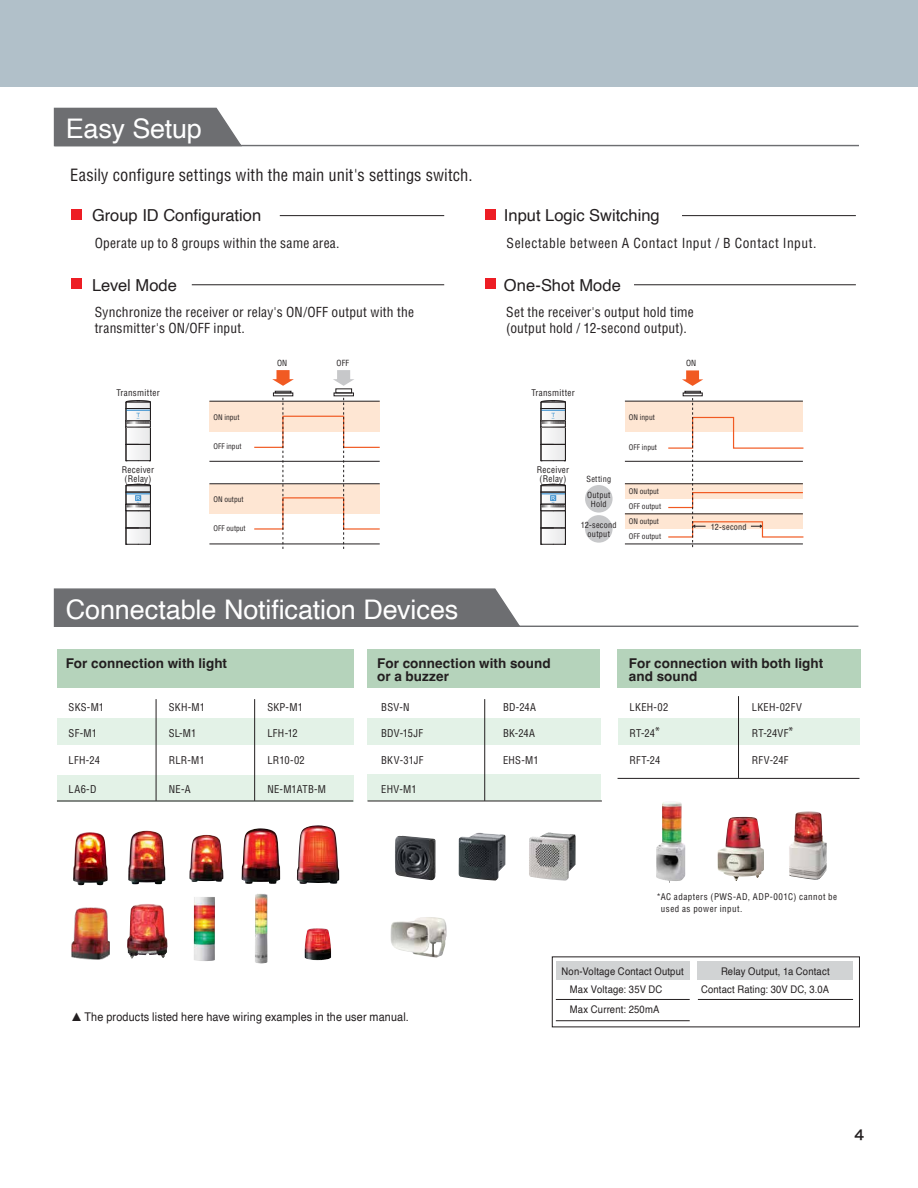
<style>
.page{position:relative;width:918px;height:1188px;background:#fff}
.page>*{position:absolute;margin:0;border:0;box-sizing:border-box;transform-origin:0 0}
.t1{font:27px "Helvetica";letter-spacing:-.005em;color:#fff}
.t2{font:16.5px "Helvetica";color:#231f20}
.t3{font:condensed 16.5px "Helvetica";letter-spacing:.005em;color:#231f20}
.t4{font:condensed 13.5px/16.5px "Helvetica";letter-spacing:.015em;color:#231f20}
.t5{font:700 13.5px/13.5px "Helvetica";letter-spacing:.005em;color:#231f20}
.t6{font:condensed 13.5px "Helvetica";letter-spacing:.04em;color:#231f20}
.t7{font:13.5px "Hiragino Sans W6";color:#231f20}
.t8{font:12px "Helvetica";letter-spacing:.015em;color:#231f20;scale:.9 1}
.t9{font:condensed 10.5px "Helvetica";letter-spacing:.02em;color:#231f20}
.t10{font:10.5px/18.3px "Helvetica";letter-spacing:.02em;color:#231f20;scale:.9 1}
.t11{font:condensed 9px/11.7px "Helvetica";letter-spacing:.055em;color:#231f20}
.t12{font:condensed 9px/9px "Helvetica";letter-spacing:.035em;color:#231f20;text-align:center}
.t13{font:condensed 8.25px/9px "Helvetica";letter-spacing:.03em;color:#231f20;text-align:center}
.t14{font:condensed 7.5px/15px "Helvetica";color:#231f20}
.s1{font-family:"Koz Go Pr 6 N";font-stretch:normal}
</style>
<div class="page">
<div style="left:368px;top:718px;width:233px;height:27px;background:#e3f2e7"></div>
<div style="left:368px;top:774px;width:233px;height:27px;background:#e3f2e7"></div>
<div style="left:618px;top:718px;width:241px;height:27px;background:#e3f2e7"></div>
<div style="left:57px;top:718px;width:296px;height:27px;background:#e3f2e7"></div>
<div style="left:57px;top:775px;width:296px;height:26px;background:#e3f2e7"></div>
<div style="left:53px;top:588px;width:468px;height:39px;background:#6d6e71"></div>
<hr style="left:55px;top:626px;width:803px;height:1px;background:#6d6e71">
<hr style="left:280px;top:215px;width:164px;height:1px;background:#231f20">
<div style="left:71px;top:210px;width:10px;height:10px;background:#ed1d24"></div>
<hr style="left:192px;top:284px;width:252px;height:1px;background:#231f20">
<div style="left:71px;top:278px;width:10px;height:11px;background:#ed1d24"></div>
<hr style="left:682px;top:215px;width:174px;height:1px;background:#231f20">
<div style="left:485px;top:210px;width:11px;height:10px;background:#ed1d24"></div>
<hr style="left:634px;top:284px;width:222px;height:1px;background:#231f20">
<div style="left:485px;top:278px;width:11px;height:11px;background:#ed1d24"></div>
<svg style="left:53px;top:107px;width:190px;height:40px"></svg>
<hr style="left:55px;top:145px;width:804px;height:1px;background:#6d6e71">
<div style="left:0;top:0;width:918px;height:87px;background:#b1c0c9"></div>
<div style="left:209px;top:484px;width:171px;height:29px;background:#fee6d3"></div>
<hr style="left:209px;top:484px;width:171px;height:1px;background:#231f20">
<hr style="left:209px;top:544px;width:171px;height:1px;background:#231f20">
<div style="left:209px;top:401px;width:171px;height:31px;background:#fee6d3"></div>
<hr style="left:209px;top:401px;width:171px;height:1px;background:#231f20">
<hr style="left:209px;top:461px;width:171px;height:1px;background:#231f20">
<svg style="left:253px;top:370px;width:127px;height:179px"></svg>
<svg style="left:541px;top:400px;width:25px;height:62px"></svg>
<svg style="left:543px;top:423px;width:20px;height:2px"></svg>
<svg style="left:541px;top:484px;width:25px;height:61px"></svg>
<svg style="left:126px;top:400px;width:25px;height:62px"></svg>
<svg style="left:128px;top:423px;width:20px;height:2px"></svg>
<svg style="left:126px;top:484px;width:25px;height:61px"></svg>
<div style="left:625px;top:401px;width:178px;height:30px;background:#fee6d3"></div>
<hr style="left:625px;top:401px;width:178px;height:1px;background:#231f20">
<hr style="left:625px;top:461px;width:178px;height:1px;background:#231f20">
<div style="left:625px;top:484px;width:178px;height:15px;background:#fee6d3"></div>
<div style="left:625px;top:514px;width:178px;height:15px;background:#fee6d3"></div>
<hr style="left:625px;top:484px;width:178px;height:1px;background:#231f20">
<hr style="left:625px;top:544px;width:178px;height:1px;background:#231f20">
<hr style="left:625px;top:514px;width:178px;height:1px;background:#231f20">
<svg style="left:667px;top:370px;width:137px;height:178px"></svg>
<div style="left:585px;top:485px;width:28px;height:28px;background:#c7c8ca;border-radius:50%"></div>
<div style="left:585px;top:515px;width:28px;height:28px;background:#c7c8ca;border-radius:50%"></div>
<div style="left:57px;top:649px;width:296px;height:39px;background:#b5d3bb"></div>
<hr style="left:156px;top:699px;width:1px;height:102px;background:#231f20">
<hr style="left:254px;top:699px;width:1px;height:102px;background:#231f20">
<hr style="left:57px;top:801px;width:296px;height:1px;background:#231f20">
<div style="left:368px;top:649px;width:232px;height:39px;background:#b5d3bb"></div>
<hr style="left:484px;top:699px;width:1px;height:102px;background:#231f20">
<hr style="left:368px;top:801px;width:234px;height:1px;background:#231f20">
<div style="left:617px;top:649px;width:243px;height:39px;background:#b5d3bb"></div>
<hr style="left:738px;top:696px;width:1px;height:82px;background:#231f20">
<hr style="left:618px;top:778px;width:241px;height:1px;background:#231f20">
<img style="left:395px;top:836px;width:41px;height:44px">
<img style="left:242px;top:828px;width:38px;height:56px">
<img style="left:656px;top:802px;width:29px;height:81px">
<img style="left:717px;top:817px;width:47px;height:64px">
<img style="left:390px;top:917px;width:57px;height:41px">
<img style="left:73px;top:832px;width:35px;height:53px">
<img style="left:127px;top:904px;width:41px;height:55px">
<img style="left:305px;top:928px;width:26px;height:32px">
<img style="left:189px;top:835px;width:34px;height:47px">
<img style="left:128px;top:831px;width:37px;height:53px">
<img style="left:297px;top:825px;width:42px;height:59px">
<img style="left:71px;top:907px;width:39px;height:52px">
<img style="left:194px;top:897px;width:21px;height:64px">
<img style="left:255px;top:894px;width:13px;height:70px">
<img style="left:459px;top:833px;width:47px;height:48px">
<img style="left:529px;top:833px;width:47px;height:48px">
<img style="left:789px;top:811px;width:38px;height:69px">
<div style="left:556px;top:961px;width:134px;height:19px;background:#d1d3d4"></div>
<hr style="left:556px;top:999px;width:134px;height:1px;background:#231f20">
<hr style="left:556px;top:1020px;width:134px;height:1px;background:#231f20">
<div style="left:698px;top:961px;width:155px;height:19px;background:#d1d3d4"></div>
<hr style="left:698px;top:999px;width:155px;height:1px;background:#231f20">
<h1 class="t1" style="left:66px;top:108px;width:138px">Easy Setup</h1>
<p class="t3" style="left:70px;top:164px;width:404px">Easily configure settings with the main unit's settings switch.</p>
<p class="t2" style="left:92px;top:203px;width:171px">Group ID Configuration</p>
<p class="t2" style="left:504px;top:203px;width:157px">Input Logic Switching</p>
<p class="t4" style="left:95px;top:234px;width:246px">Operate up to 8 groups within the same area.</p>
<p class="t6" style="left:507px;top:234px;width:311px">Selectable between A Contact Input / B Contact Input.</p>
<p class="t2" style="left:92px;top:272px;width:86px">Level Mode</p>
<p class="t2" style="left:504px;top:272px;width:118px">One-Shot Mode</p>
<p class="t4" style="left:95px;top:304px;width:321px">Synchronize the receiver or relay's ON/OFF output with the transmitter's ON/OFF input.</p>
<p class="t4" style="left:506px;top:304px;width:189px">Set the receiver's output hold time (output hold / 12-second output).</p>
<p class="t12" style="left:116px;top:389px;width:45px">Transmitter</p>
<p class="t12" style="left:122px;top:465px;width:34px">Receiver (Relay)</p>
<p class="t14" style="left:213px;top:410px;width:28px">ON input</p>
<p class="t14" style="left:213px;top:439px;width:30px">OFF input</p>
<p class="t14" style="left:213px;top:491px;width:32px">ON output</p>
<p class="t14" style="left:213px;top:521px;width:34px">OFF output</p>
<p class="t13" style="left:277px;top:358px;width:12px">ON</p>
<p class="t13" style="left:337px;top:358px;width:14px">OFF</p>
<p class="t12" style="left:531px;top:389px;width:45px">Transmitter</p>
<p class="t12" style="left:537px;top:465px;width:34px">Receiver (Relay)</p>
<p class="t13" style="left:586px;top:474px;width:26px">Setting</p>
<p class="t13" style="left:587px;top:490px;width:25px">Output<br>Hold</p>
<p class="t13" style="left:581px;top:521px;width:37px">12-second output</p>
<p class="t13" style="left:686px;top:359px;width:12px">ON</p>
<p class="t14" style="left:629px;top:409px;width:28px">ON input</p>
<p class="t14" style="left:629px;top:440px;width:30px">OFF input</p>
<p class="t14" style="left:629px;top:483px;width:34px">ON output<br>OFF output</p>
<p class="t14" style="left:629px;top:514px;width:34px">ON output<br>OFF output</p>
<p class="t13" style="left:711px;top:523px;width:37px">12-second</p>
<h1 class="t1" style="left:66px;top:589px;width:394px">Connectable Notification Devices</h1>
<p class="t5" style="left:66px;top:658px;width:163px">For connection with light</p>
<p class="t9" style="left:69px;top:700px;width:37px">SKS-M1</p>
<p class="t9" style="left:169px;top:700px;width:38px">SKH-M1</p>
<p class="t9" style="left:267px;top:700px;width:37px">SKP-M1</p>
<p class="t9" style="left:69px;top:727px;width:30px">SF-M1</p>
<p class="t9" style="left:169px;top:727px;width:29px">SL-M1</p>
<p class="t9" style="left:267px;top:727px;width:32px">LFH-12</p>
<p class="t9" style="left:69px;top:754px;width:33px">LFH-24</p>
<p class="t9" style="left:169px;top:753px;width:37px">RLR-M1</p>
<p class="t9" style="left:267px;top:753px;width:39px">LR10-02</p>
<p class="t9" style="left:69px;top:782px;width:29px">LA6-D</p>
<p class="t9" style="left:169px;top:782px;width:23px">NE-A</p>
<p class="t9" style="left:267px;top:782px;width:60px">NE-M1ATB-M</p>
<p class="t5" style="left:377px;top:658px;width:175px">For connection with sound or a buzzer</p>
<p class="t9" style="left:381px;top:700px;width:30px">BSV-N</p>
<p class="t9" style="left:381px;top:727px;width:43px">BDV-15JF</p>
<p class="t9" style="left:381px;top:753px;width:44px">BKV-31JF</p>
<p class="t9" style="left:381px;top:782px;width:37px">EHV-M1</p>
<p class="t9" style="left:503px;top:700px;width:34px">BD-24A</p>
<p class="t9" style="left:503px;top:727px;width:33px">BK-24A</p>
<p class="t9" style="left:503px;top:753px;width:37px">EHS-M1</p>
<p class="t5" style="left:629px;top:658px;width:196px">For connection with both light and sound</p>
<p class="t9" style="left:630px;top:700px;width:40px">LKEH-02</p>
<p class="t9" style="left:630px;top:726px;width:32px">RT-24<span class="s1">*</span></p>
<p class="t9" style="left:752px;top:700px;width:52px">LKEH-02FV</p>
<p class="t9" style="left:752px;top:726px;width:43px">RT-24VF<span class="s1">*</span></p>
<p class="t9" style="left:752px;top:753px;width:38px">RFV-24F</p>
<p class="t9" style="left:630px;top:753px;width:32px">RFT-24</p>
<p class="t11" style="left:661px;top:891px;width:178px;text-indent:-4px">*AC adapters (PWS-AD, ADP-001C) cannot be used as power input.</p>
<p class="t8" style="left:72px;top:1008px;width:376px">▲ The products listed here have wiring examples in the user manual.</p>
<p class="t10" style="left:570px;top:962px;width:128px;text-indent:-8px">Non-Voltage Contact Output<br>Max Voltage: 35V DC</p>
<p class="t10" style="left:570px;top:1000px;width:101px">Max Current: 250mA</p>
<p class="t10" style="left:701px;top:962px;width:144px;text-align:right">Relay Output, 1a Contact<br>Contact Rating: 30V DC, 3.0A</p>
<p class="t7" style="left:855px;top:1123px;width:11px">4</p>
</div>
